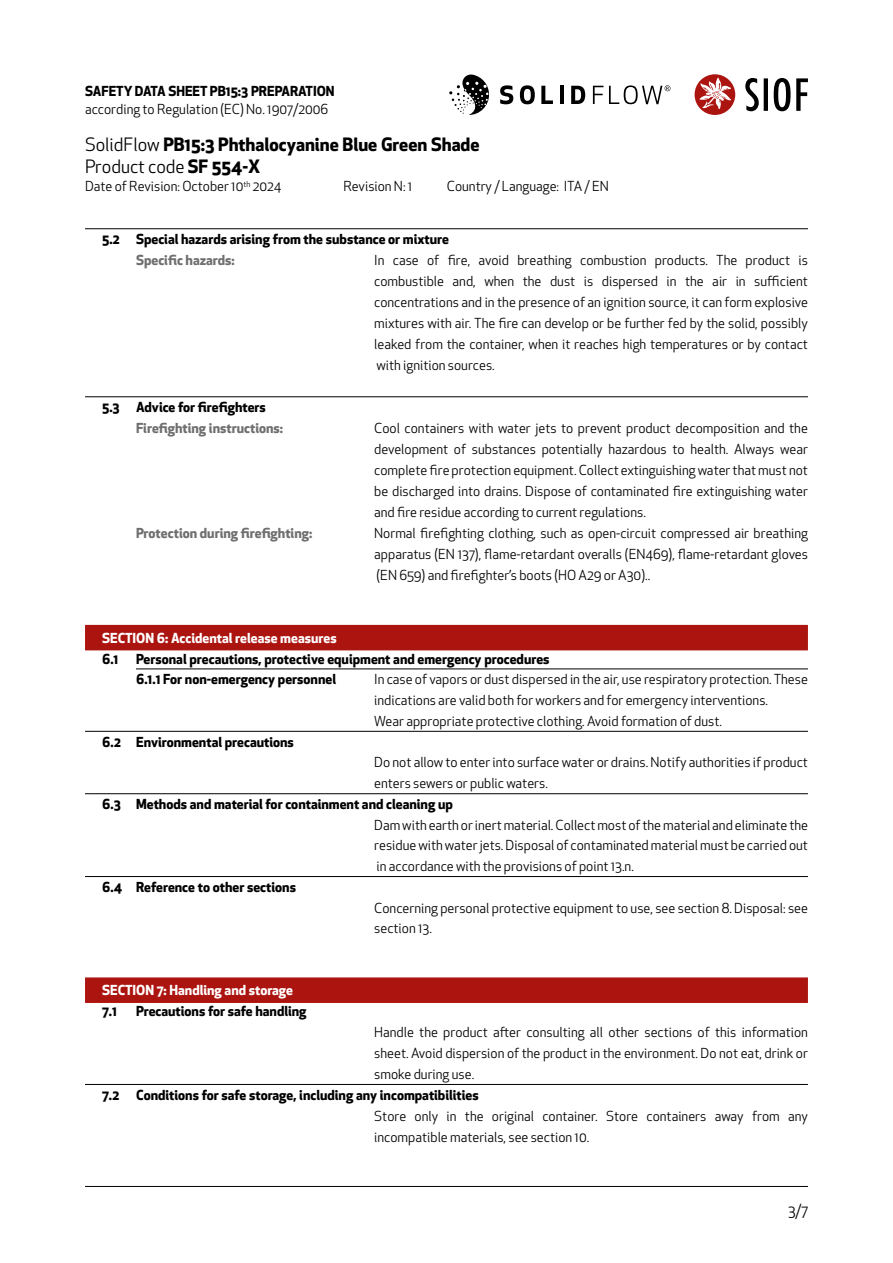
<style>
.page{position:relative;width:893px;height:1263px;background:#fff}
.page>*{position:absolute;margin:0;border:0;box-sizing:border-box;transform-origin:0 0}
.t1{font:700 18px/22.5px "Apex New";color:#000}
.t2{font:15px "Apex New";color:#000}
.t3{font:13.5px/21px "Apex New";color:#000;text-align:justify}
.t4{font:700 13.5px/20.7px "Apex New";color:#000}
.t5{font:700 13.5px "Apex New";color:#706f6f}
.t6{font:700 13.5px "Apex New";color:#fff}
.s1{font-weight:400}
</style>
<div class="page">
<hr style="left:85px;top:1186px;width:723px;height:1px;background:#000">
<hr style="left:85px;top:228px;width:723px;height:1px;background:#000">
<hr style="left:85px;top:396px;width:723px;height:1px;background:#000">
<div style="left:85px;top:625px;width:723px;height:25px;background:#ac1410"></div>
<hr style="left:136px;top:668px;width:672px;height:1px;background:#000">
<hr style="left:85px;top:731px;width:723px;height:1px;background:#000">
<hr style="left:85px;top:793px;width:723px;height:1px;background:#000">
<hr style="left:85px;top:876px;width:723px;height:1px;background:#000">
<div style="left:85px;top:977px;width:723px;height:26px;background:#ac1410"></div>
<hr style="left:85px;top:1084px;width:723px;height:1px;background:#000">
<div style="left:695px;top:74px;width:40px;height:41px;background:#ac1410;border-radius:50%"></div>
<svg style="left:699px;top:78px;width:32px;height:31px"></svg>
<svg style="left:745px;top:78px;width:63px;height:33px"></svg>
<svg style="left:449px;top:74px;width:40px;height:41px"></svg>
<svg style="left:500px;top:85px;width:13px;height:19px"></svg>
<svg style="left:520px;top:85px;width:15px;height:19px"></svg>
<svg style="left:541px;top:86px;width:12px;height:18px"></svg>
<svg style="left:560px;top:86px;width:3px;height:18px"></svg>
<svg style="left:571px;top:86px;width:14px;height:18px"></svg>
<svg style="left:593px;top:86px;width:10px;height:18px"></svg>
<svg style="left:609px;top:85px;width:61px;height:19px"></svg>
<p class="t4" style="left:85px;top:80px;width:251px">SAFETY DATA SHEET PB15:3 PREPARATION</p>
<p class="t3" style="left:85px;top:98px;width:245px">according to Regulation (EC) No. 1907/2006</p>
<h1 class="t1" style="left:85px;top:132px;width:396px"><span class="s1">SolidFlow</span> PB15:3 Phthalocyanine Blue Green Shade<br><span class="s1">Product code</span> SF 554-X</h1>
<p class="t3" style="left:85px;top:176px;width:198px">Date of Revision: October 10<sup>th</sup> 2024</p>
<p class="t3" style="left:343px;top:176px;width:70px">Revision N: 1</p>
<p class="t3" style="left:447px;top:176px;width:164px">Country / Language: ITA / EN</p>
<p class="t4" style="left:102px;top:228px;width:348px">5.2 Special hazards arising from the substance or mixture</p>
<p class="t5" style="left:136px;top:250px;width:100px">Specific hazards:</p>
<p class="t3" style="left:374px;top:250px;width:435px">In case of fire, avoid breathing combustion products. The product is combustible and, when the dust is dispersed in the air in sufficient concentrations and in the presence of an ignition source, it can form explosive mixtures with air. The fire can develop or be further fed by the solid, possibly leaked from the container, when it reaches high temperatures or by contact with ignition sources.</p>
<p class="t4" style="left:102px;top:396px;width:165px">5.3 Advice for firefighters</p>
<p class="t5" style="left:136px;top:418px;width:149px">Firefighting instructions:</p>
<p class="t3" style="left:374px;top:418px;width:435px">Cool containers with water jets to prevent product decomposition and the development of substances potentially hazardous to health. Always wear complete fire protection equipment. Collect extinguishing water that must not be discharged into drains. Dispose of contaminated fire extinguishing water and fire residue according to current regulations.</p>
<p class="t5" style="left:136px;top:523px;width:178px">Protection during firefighting:</p>
<p class="t3" style="left:374px;top:523px;width:435px">Normal firefighting clothing, such as open-circuit compressed air breathing apparatus (EN 137), flame-retardant overalls (EN469), flame-retardant gloves (EN 659) and firefighter’s boots (HO A29 or A30)..</p>
<p class="t6" style="left:102px;top:628px;width:236px">SECTION 6: Accidental release measures</p>
<p class="t4" style="left:102px;top:648px;width:18px">6.1</p>
<p class="t4" style="left:136px;top:648px;width:415px">Personal precautions, protective equipment and emergency procedures<br>6.1.1 For non-emergency personnel</p>
<p class="t3" style="left:374px;top:669px;width:435px;text-align:left">In case of vapors or dust dispersed in the air, use respiratory protection. These indications are valid both for workers and for emergency interventions.<br>Wear appropriate protective clothing. Avoid formation of dust.</p>
<p class="t4" style="left:102px;top:731px;width:193px">6.2 Environmental precautions</p>
<p class="t3" style="left:374px;top:752px;width:435px">Do not allow to enter into surface water or drains. Notify authorities if product enters sewers or public waters.</p>
<p class="t4" style="left:102px;top:793px;width:352px">6.3 Methods and material for containment and cleaning up</p>
<p class="t3" style="left:374px;top:814px;width:435px">Dam with earth or inert material. Collect most of the material and eliminate the residue with water jets. Disposal of contaminated material must be carried out in accordance with the provisions of point 13.n.</p>
<p class="t4" style="left:102px;top:876px;width:195px">6.4 Reference to other sections</p>
<p class="t3" style="left:374px;top:897px;width:435px">Concerning personal protective equipment to use, see section 8. Disposal: see section 13.</p>
<p class="t6" style="left:102px;top:981px;width:192px">SECTION 7: Handling and storage</p>
<p class="t4" style="left:102px;top:1000px;width:16px">7.1</p>
<p class="t4" style="left:136px;top:1000px;width:172px">Precautions for safe handling</p>
<p class="t3" style="left:374px;top:1022px;width:435px">Handle the product after consulting all other sections of this information sheet. Avoid dispersion of the product in the environment. Do not eat, drink or smoke during use.</p>
<p class="t4" style="left:102px;top:1084px;width:378px">7.2 Conditions for safe storage, including any incompatibilities</p>
<p class="t3" style="left:374px;top:1105px;width:435px">Store only in the original container. Store containers away from any incompatible materials, see section 10.</p>
<p class="t2" style="left:788px;top:1201px;width:21px">3/7</p>
</div>
